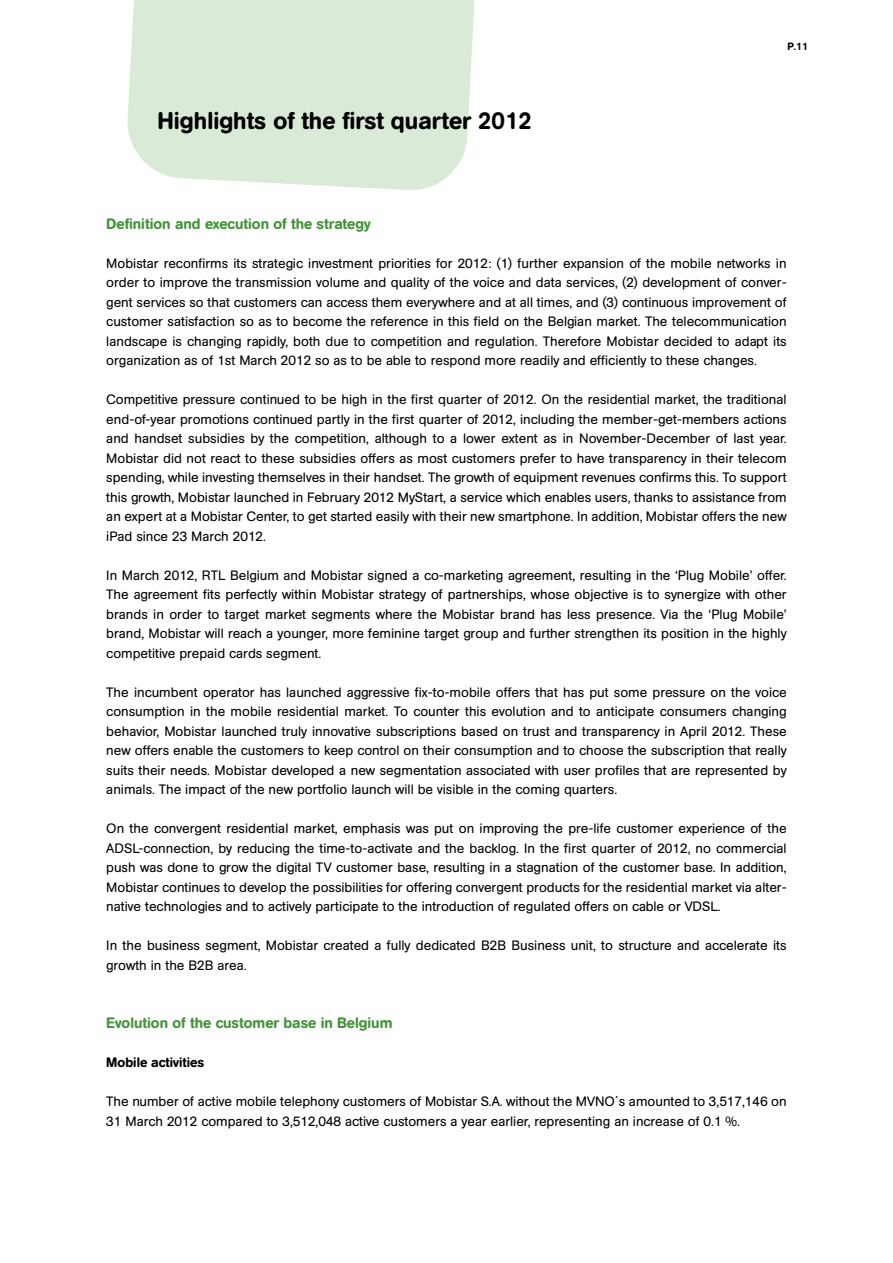
<style>
.page{position:relative;width:893px;height:1263px;background:#fff}
.page>*{position:absolute;margin:0;border:0;box-sizing:border-box;transform-origin:0 0}
.t1{font:500 24px "Mobistar";color:#000}
.t2{font:500 15px "Mobistar";color:#439539}
.t3{font:13.5px/19.5px "Mobistar";color:#000;text-align:justify}
.t4{font:500 13.5px "Mobistar";color:#000}
.t5{font:500 10.5px "Mobistar";color:#000}
</style>
<div class="page">
<svg style="left:127px;top:0;width:348px;height:190px;background:#dbebd9"></svg>
<h1 class="t1" style="left:157px;top:106px;width:376px">Highlights of the first quarter 2012</h1>
<p class="t5" style="left:787px;top:41px;width:22px">P.11</p>
<p class="t2" style="left:106px;top:215px;width:266px">Definition and execution of the strategy</p>
<p class="t3" style="left:106px;top:253px;width:682px">Mobistar reconfirms its strategic investment priorities for 2012: (1) further expansion of the mobile networks in order to improve the transmission volume and quality of the voice and data services, (2) development of conver&shy;gent services so that customers can access them everywhere and at all times, and (3) continuous improvement of customer satisfaction so as to become the reference in this field on the Belgian market. The telecommunication landscape is changing rapidly, both due to competition and regulation. Therefore Mobistar decided to adapt its organization as of 1st March 2012 so as to be able to respond more readily and efficiently to these changes.</p>
<p class="t3" style="left:106px;top:390px;width:682px">Competitive pressure continued to be high in the first quarter of 2012. On the residential market, the traditional end-of-year promotions continued partly in the first quarter of 2012, including the member-get-members actions and handset subsidies by the competition, although to a lower extent as in November-December of last year.<br>Mobistar did not react to these subsidies offers as most customers prefer to have transparency in their telecom spending, while investing themselves in their handset. The growth of equipment revenues confirms this. To support this growth, Mobistar launched in February 2012 MyStart, a service which enables users, thanks to assistance from an expert at a Mobistar Center, to get started easily with their new smartphone. In addition, Mobistar offers the new iPad since 23 March 2012.</p>
<p class="t3" style="left:106px;top:565px;width:682px">In March 2012, RTL Belgium and Mobistar signed a co-marketing agreement, resulting in the ‘Plug Mobile’ offer.<br>The agreement fits perfectly within Mobistar strategy of partnerships, whose objective is to synergize with other brands in order to target market segments where the Mobistar brand has less presence. Via the ‘Plug Mobile’ brand, Mobistar will reach a younger, more feminine target group and further strengthen its position in the highly competitive prepaid cards segment.</p>
<p class="t3" style="left:106px;top:682px;width:682px">The incumbent operator has launched aggressive fix-to-mobile offers that has put some pressure on the voice consumption in the mobile residential market. To counter this evolution and to anticipate consumers changing behavior, Mobistar launched truly innovative subscriptions based on trust and transparency in April 2012. These new offers enable the customers to keep control on their consumption and to choose the subscription that really suits their needs. Mobistar developed a new segmentation associated with user profiles that are represented by animals. The impact of the new portfolio launch will be visible in the coming quarters.</p>
<p class="t3" style="left:106px;top:819px;width:682px">On the convergent residential market, emphasis was put on improving the pre-life customer experience of the ADSL-connection, by reducing the time-to-activate and the backlog. In the first quarter of 2012, no commercial push was done to grow the digital TV customer base, resulting in a stagnation of the customer base. In addition, Mobistar continues to develop the possibilities for offering convergent products for the residential market via alter&shy;native technologies and to actively participate to the introduction of regulated offers on cable or VDSL.</p>
<p class="t3" style="left:106px;top:936px;width:682px">In the business segment, Mobistar created a fully dedicated B2B Business unit, to structure and accelerate its growth in the B2B area.</p>
<p class="t2" style="left:106px;top:1014px;width:288px">Evolution of the customer base in Belgium</p>
<p class="t4" style="left:106px;top:1054px;width:99px">Mobile activities</p>
<p class="t3" style="left:106px;top:1092px;width:682px">The number of active mobile telephony customers of Mobistar S.A. without the MVNO´s amounted to 3,517,146 on<br>31 March 2012 compared to 3,512,048 active customers a year earlier, representing an increase of 0.1 %.</p>
</div>
